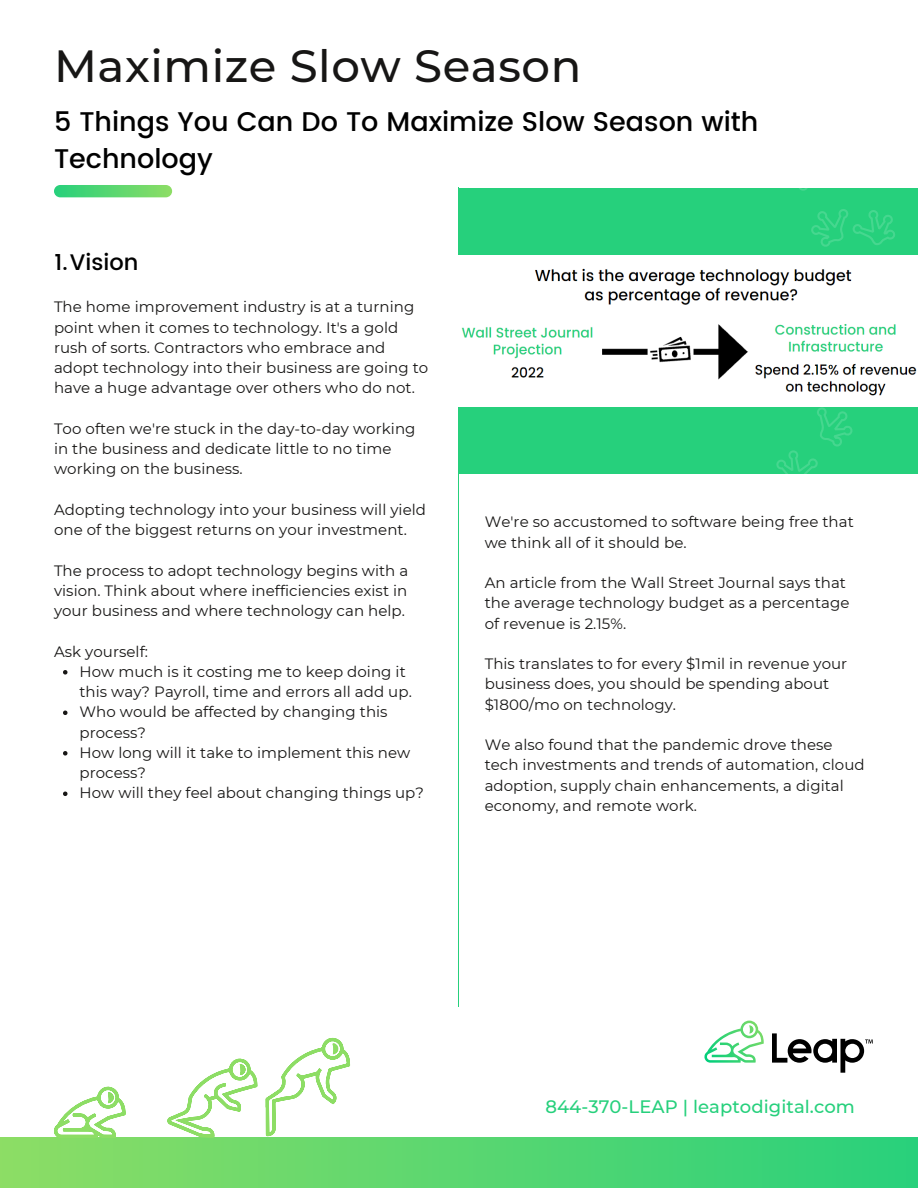
<style>
.page{position:relative;width:918px;height:1188px;background:#fff}
.page>*{position:absolute;margin:0;border:0;box-sizing:border-box;transform-origin:0 0}
.t1{font:500 45px "Montserrat";letter-spacing:.015em;color:#171615}
.t2{font:500 27px/37.2px "Poppins";color:#000}
.t3{font:500 22.5px "Poppins";color:#000}
.t4{font:500 18px "Montserrat";letter-spacing:.005em;color:#26d07c}
.t5{font:15px/20.2px "Montserrat";letter-spacing:.005em;color:#171615}
</style>
<div class="page">
<div style="left:459px;top:188px;width:459px;height:286px;background:#26d07c"></div>
<svg style="left:704px;top:1021px;width:60px;height:42px"></svg>
<svg style="left:772px;top:1033px;width:101px;height:40px"></svg>
<div style="left:0;top:1138px;width:918px;height:49px;background:linear-gradient(to right,#8ddd65,#28d07b)"></div>
<svg style="left:167px;top:1037px;width:183px;height:100px"></svg>
<svg style="left:54px;top:1086px;width:72px;height:52px"></svg>
<svg style="left:799px;top:188px;width:9px;height:3px"></svg>
<svg style="left:811px;top:209px;width:84px;height:38px"></svg>
<svg style="left:776px;top:406px;width:120px;height:67px"></svg>
<svg style="left:54px;top:185px;width:118px;height:12px"></svg>
<hr style="left:459px;top:188px;width:1px;height:819px;background:#26d07c">
<img style="left:459px;top:256px;width:459px;height:150px">
<svg style="left:63px;top:670px;width:5px;height:5px"></svg>
<svg style="left:63px;top:711px;width:5px;height:4px"></svg>
<svg style="left:63px;top:751px;width:5px;height:5px"></svg>
<svg style="left:63px;top:792px;width:5px;height:4px"></svg>
<p class="t1" style="left:54px;top:39px;width:529px">Maximize Slow Season</p>
<p class="t2" style="left:54px;top:103px;width:706px">5 Things You Can Do To Maximize Slow Season with<br>Technology</p>
<p class="t3" style="left:55px;top:249px;width:85px">1.Vision</p>
<p class="t5" style="left:54px;top:297px;width:376px">The home improvement industry is at a turning point when it comes to technology. It's a gold rush of sorts. Contractors who embrace and adopt technology into their business are going to have a huge advantage over others who do not.</p>
<p class="t5" style="left:54px;top:418px;width:363px">Too often we're stuck in the day-to-day working in the business and dedicate little to no time working on the business.</p>
<p class="t5" style="left:54px;top:499px;width:374px">Adopting technology into your business will yield one of the biggest returns on your investment.</p>
<p class="t5" style="left:54px;top:560px;width:356px;text-align:justify">The process to adopt technology begins with a vision. Think about where inefficiencies exist in your business and where technology can help.</p>
<p class="t5" style="left:54px;top:641px;width:96px">Ask yourself:</p>
<p class="t5" style="left:79px;top:661px;width:334px">How much is it costing me to keep doing it this way? Payroll, time and errors all add up.</p>
<p class="t5" style="left:79px;top:702px;width:310px">Who would be affected by changing this process?</p>
<p class="t5" style="left:79px;top:742px;width:332px">How long will it take to implement this new process?</p>
<p class="t5" style="left:79px;top:783px;width:346px">How will they feel about changing things up?</p>
<p class="t5" style="left:485px;top:512px;width:371px">We're so accustomed to software being free that we think all of it should be.</p>
<p class="t5" style="left:485px;top:573px;width:366px">An article from the Wall Street Journal says that the average technology budget as a percentage of revenue is 2.15%.</p>
<p class="t5" style="left:485px;top:654px;width:364px">This translates to for every $1mil in revenue your business does, you should be spending about $1800/mo on technology.</p>
<p class="t5" style="left:485px;top:735px;width:382px">We also found that the pandemic drove these tech investments and trends of automation, cloud adoption, supply chain enhancements, a digital economy, and remote work.</p>
<p class="t4" style="left:545px;top:1096px;width:311px">844-370-LEAP | leaptodigital.com</p>
</div>
